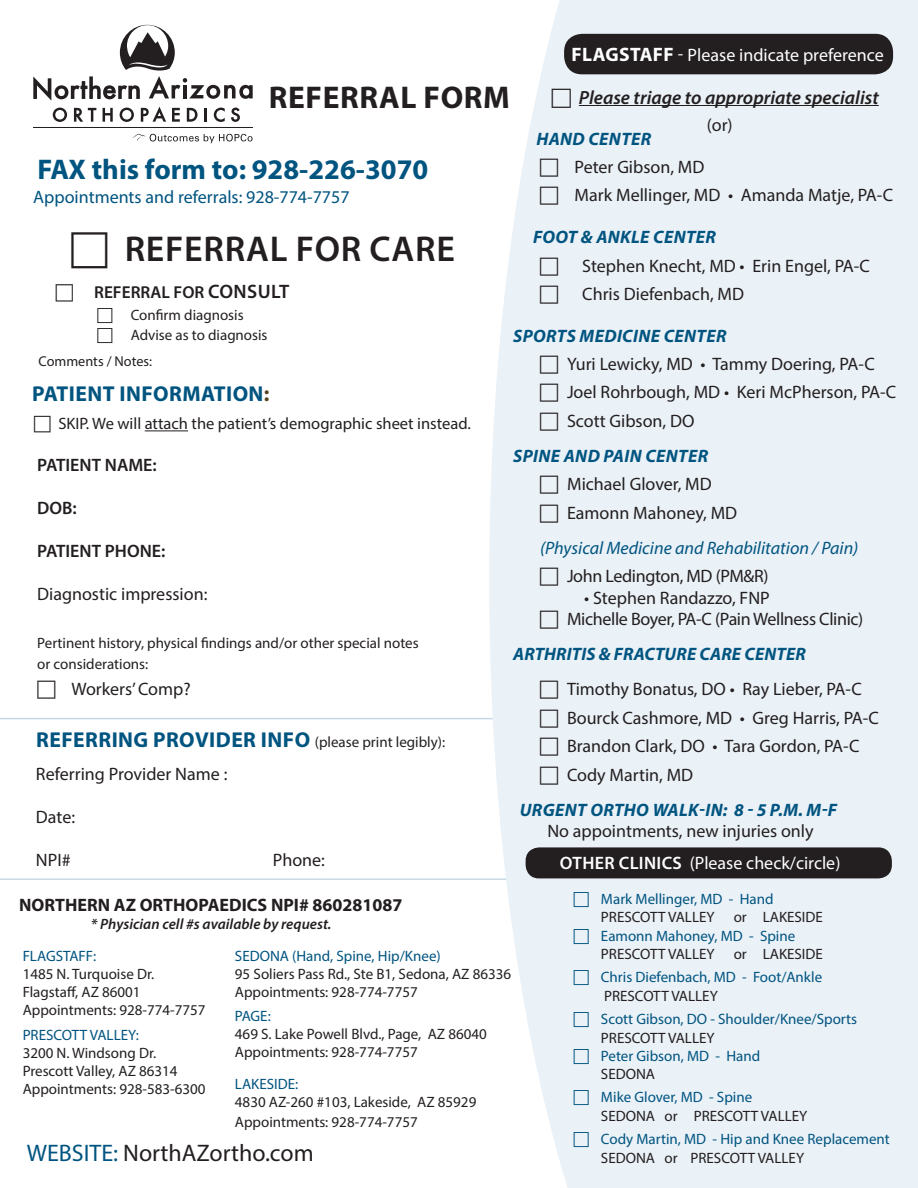
<style>
.page{position:relative;width:918px;height:1188px;background:#fff}
.page>*{position:absolute;margin:0;border:0;box-sizing:border-box;transform-origin:0 0}
.t1{font:600 36px "Myriad Pro";letter-spacing:.02em;color:#231f20}
.t2{font:700 31.5px "Myriad Pro";letter-spacing:.02em;color:#231f20}
.t3{font:700 28.5px "Myriad Pro";color:#005480}
.t4{font:24px "Myriad Pro";color:#231f20}
.t5{font:700 21.6px "Myriad Pro";letter-spacing:.02em;color:#005480}
.t6{font:italic 600 19.2px "Myriad Pro";color:#231f20}
.t7{font:18px/21.6px "Myriad Pro";color:#231f20;text-align:center}
.t8{font:italic 700 18px "Myriad Pro";letter-spacing:.02em;color:#005480}
.t9{font:18px "Myriad Pro";color:#fff}
.t10{font:18px "Myriad Pro";letter-spacing:-.02em;color:#231f20}
.t11{font:italic 18px "Myriad Pro";color:#005480}
.t12{font:18px "Myriad Pro";color:#005480}
.t13{font:700 18px "Myriad Pro";color:#231f20}
.t14{font:600 18px "Myriad Pro";color:#231f20}
.t15{font:600 17.25px "Myriad Pro";color:#231f20}
.t16{font:16.5px "Myriad Pro";color:#231f20}
.t17{font:15px/18px "Myriad Pro";color:#231f20}
.t18{font:15px/18px "Myriad Pro";color:#005480}
.t19{font:italic 600 15px "Myriad Pro";color:#231f20}
.t20{font:14.25px "Myriad Pro";color:#231f20}
.s1{font-weight:700;font-size:19.5px}
.s2{font-weight:700;font-style:italic;color:#005480}
.s3{font-size:19.5px}
.s4{color:#564218}
.s5{font-weight:400;font-size:15px;color:#231f20}
.s6{font-weight:600}
.s7{color:#005480}
.s8{color:#231f20}
</style>
<div class="page">
<svg style="left:0;top:718px;width:489px;height:162px"></svg>
<div style="left:489px;top:0;width:429px;height:1188px;background:#eaf1f7"></div>
<svg style="left:53px;top:108px;width:14px;height:14px"></svg>
<svg style="left:74px;top:108px;width:22px;height:14px"></svg>
<svg style="left:103px;top:108px;width:10px;height:14px"></svg>
<svg style="left:120px;top:108px;width:14px;height:14px"></svg>
<svg style="left:141px;top:107px;width:25px;height:15px"></svg>
<svg style="left:172px;top:108px;width:8px;height:14px"></svg>
<svg style="left:187px;top:108px;width:11px;height:14px"></svg>
<hr style="left:204px;top:108px;width:3px;height:14px;background:#231f20">
<svg style="left:214px;top:108px;width:11px;height:14px"></svg>
<svg style="left:231px;top:108px;width:9px;height:14px"></svg>
<svg style="left:33px;top:25px;width:220px;height:76px"></svg>
<hr style="left:33px;top:127px;width:220px;height:1px;background:#231f20">
<svg style="left:132px;top:134px;width:121px;height:9px"></svg>
<hr style="left:145px;top:430px;width:43px;height:1px;background:#231f20">
<div style="left:526px;top:847px;width:366px;height:31px;background:#231f20;border-radius:14px"></div>
<hr style="left:579px;top:105px;width:300px;height:1px;background:#231f20">
<div style="left:564px;top:34px;width:329px;height:40px;background:#231f20;border-radius:18px"></div>
<svg style="left:574px;top:892px;width:15px;height:15px"></svg>
<svg style="left:574px;top:929px;width:15px;height:15px"></svg>
<svg style="left:574px;top:970px;width:15px;height:15px"></svg>
<svg style="left:574px;top:1012px;width:15px;height:15px"></svg>
<svg style="left:574px;top:1049px;width:15px;height:15px"></svg>
<svg style="left:574px;top:1090px;width:15px;height:15px"></svg>
<svg style="left:574px;top:1132px;width:15px;height:15px"></svg>
<svg style="left:552px;top:88px;width:19px;height:19px"></svg>
<svg style="left:540px;top:158px;width:18px;height:19px"></svg>
<svg style="left:540px;top:187px;width:18px;height:18px"></svg>
<svg style="left:540px;top:257px;width:18px;height:18px"></svg>
<svg style="left:540px;top:285px;width:18px;height:18px"></svg>
<svg style="left:540px;top:355px;width:18px;height:19px"></svg>
<svg style="left:540px;top:384px;width:18px;height:18px"></svg>
<svg style="left:540px;top:412px;width:18px;height:18px"></svg>
<svg style="left:540px;top:476px;width:18px;height:18px"></svg>
<svg style="left:540px;top:504px;width:18px;height:18px"></svg>
<svg style="left:540px;top:567px;width:18px;height:19px"></svg>
<svg style="left:540px;top:611px;width:18px;height:18px"></svg>
<svg style="left:540px;top:681px;width:18px;height:18px"></svg>
<svg style="left:540px;top:709px;width:18px;height:18px"></svg>
<svg style="left:540px;top:738px;width:18px;height:18px"></svg>
<svg style="left:540px;top:766px;width:18px;height:18px"></svg>
<p class="t9" style="left:572px;top:43px;width:314px"><span class="s1">FLAGSTAFF</span> - Please indicate preference</p>
<p class="t2" style="left:269px;top:77px;width:243px">REFERRAL FORM</p>
<p class="t6" style="left:579px;top:85px;width:301px">Please triage to appropriate specialist</p>
<p class="t7" style="left:707px;top:114px;width:27px">(or)</p>
<p class="t8" style="left:536px;top:127px;width:116px">HAND CENTER</p>
<p class="t7" style="left:575px;top:156px;width:131px">Peter Gibson, MD</p>
<p class="t7" style="left:575px;top:184px;width:320px">Mark Mellinger, MD • Amanda Matje, PA-C</p>
<p class="t8" style="left:533px;top:225px;width:185px">FOOT &amp; ANKLE CENTER</p>
<p class="t7" style="left:582px;top:254px;width:289px">Stephen Knecht, MD • Erin Engel, PA-C</p>
<p class="t7" style="left:582px;top:283px;width:163px">Chris Diefenbach, MD</p>
<p class="t8" style="left:513px;top:324px;width:215px">SPORTS MEDICINE CENTER</p>
<p class="t7" style="left:567px;top:353px;width:309px">Yuri Lewicky, MD • Tammy Doering, PA-C</p>
<p class="t7" style="left:567px;top:381px;width:331px">Joel Rohrbough, MD • Keri McPherson, PA-C</p>
<p class="t7" style="left:567px;top:410px;width:129px">Scott Gibson, DO</p>
<p class="t8" style="left:513px;top:444px;width:197px">SPINE AND PAIN CENTER</p>
<p class="t7" style="left:567px;top:473px;width:146px">Michael Glover, MD</p>
<p class="t7" style="left:567px;top:501px;width:172px">Eamonn Mahoney, MD</p>
<p class="t11" style="left:540px;top:537px;width:320px">(Physical Medicine and Rehabilitation / Pain)</p>
<p class="t10" style="left:567px;top:565px;width:203px">John Ledington, MD (PM&amp;R)</p>
<p class="t7" style="left:584px;top:587px;width:187px">• Stephen Randazzo, FNP</p>
<p class="t10" style="left:567px;top:608px;width:298px">Michelle Boyer, PA-C (Pain Wellness Clinic)</p>
<p class="t8" style="left:513px;top:643px;width:294px">ARTHRITIS &amp; FRACTURE CARE CENTER</p>
<p class="t7" style="left:567px;top:678px;width:296px">Timothy Bonatus, DO • Ray Lieber, PA-C</p>
<p class="t7" style="left:567px;top:707px;width:313px">Bourck Cashmore, MD • Greg Harris, PA-C</p>
<p class="t7" style="left:567px;top:735px;width:294px">Brandon Clark, DO • Tara Gordon, PA-C</p>
<p class="t7" style="left:567px;top:763px;width:128px">Cody Martin, MD</p>
<p class="t7" style="left:520px;top:798px;width:319px"><span class="s2">URGENT ORTHO WALK-IN: 8 - 5 P.M. M-F<br></span>No appointments, new injuries only</p>
<p class="t3" style="left:37px;top:151px;width:392px">FAX this form to: 928-226-3070</p>
<p class="t12" style="left:33px;top:186px;width:318px">Appointments and referrals: 928-774-7757</p>
<p class="t1" style="left:125px;top:226px;width:332px">REFERRAL FOR CARE</p>
<p class="t15" style="left:94px;top:281px;width:197px">REFERRAL FOR <span class="s3">CONSULT</span></p>
<p class="t17" style="left:131px;top:306px;width:115px">Confirm diagnosis</p>
<p class="t17" style="left:131px;top:326px;width:138px">Advise as to diagnosis</p>
<p class="t20" style="left:39px;top:353px;width:115px">Comments / Notes:</p>
<p class="t5" style="left:32px;top:380px;width:239px">PATIENT INFORMATION<span class="s4">:</span></p>
<p class="t16" style="left:58px;top:414px;width:414px">SKIP. We will attach the patient’s demographic sheet instead.</p>
<p class="t14" style="left:37px;top:454px;width:121px">PATIENT NAME:</p>
<p class="t14" style="left:37px;top:497px;width:41px">DOB:</p>
<p class="t14" style="left:37px;top:540px;width:130px">PATIENT PHONE:</p>
<p class="t7" style="left:37px;top:583px;width:172px">Diagnostic impression:</p>
<p class="t17" style="left:37px;top:632px;width:383px;line-height:20.7px">Pertinent history, physical findings and/or other special notes or considerations:</p>
<p class="t7" style="left:71px;top:678px;width:121px">Workers’ Comp?</p>
<p class="t5" style="left:36px;top:725px;width:411px">REFERRING PROVIDER INFO <span class="s5">(please print legibly):</span></p>
<p class="t7" style="left:36px;top:763px;width:193px">Referring Provider Name :</p>
<p class="t7" style="left:36px;top:806px;width:41px">Date:</p>
<p class="t7" style="left:36px;top:849px;width:36px">NPI#</p>
<p class="t7" style="left:273px;top:849px;width:54px">Phone:</p>
<p class="t9" style="left:560px;top:852px;width:282px"><span class="s6">OTHER CLINICS</span> (Please check/circle)</p>
<p class="t13" style="left:19px;top:893px;width:385px">NORTHERN AZ ORTHOPAEDICS NPI# 860281087</p>
<p class="t19" style="left:91px;top:915px;width:242px">* Physician cell #s available by request.</p>
<p class="t17" style="left:23px;top:946px;width:133px"><span class="s7">FLAGSTAFF:<br></span>1485 N. Turquoise Dr.</p>
<p class="t17" style="left:23px;top:982px;width:120px">Flagstaff, AZ 86001</p>
<p class="t17" style="left:23px;top:1000px;width:184px">Appointments: 928-774-7757</p>
<p class="t17" style="left:23px;top:1026px;width:135px"><span class="s7">PRESCOTT VALLEY:<br></span>3200 N. Windsong Dr.</p>
<p class="t17" style="left:23px;top:1062px;width:156px">Prescott Valley, AZ 86314</p>
<p class="t17" style="left:23px;top:1080px;width:184px">Appointments: 928-583-6300</p>
<p class="t17" style="left:235px;top:946px;width:278px"><span class="s7">SEDONA (Hand, Spine, Hip/Knee)<br></span>95 Soliers Pass Rd., Ste B1, Sedona, AZ 86336</p>
<p class="t17" style="left:235px;top:982px;width:184px">Appointments: 928-774-7757</p>
<p class="t17" style="left:235px;top:1007px;width:253px"><span class="s7">PAGE:<br></span>469 S. Lake Powell Blvd., Page, AZ 86040</p>
<p class="t17" style="left:235px;top:1043px;width:184px">Appointments: 928-774-7757</p>
<p class="t17" style="left:235px;top:1075px;width:243px"><span class="s7">LAKESIDE:<br></span>4830 AZ-260 #103, Lakeside, AZ 85929</p>
<p class="t17" style="left:235px;top:1112px;width:184px">Appointments: 928-774-7757</p>
<p class="t4" style="left:27px;top:1138px;width:289px"><span class="s7">WEBSITE:</span> NorthAZortho.com</p>
<p class="t18" style="left:601px;top:890px;width:174px">Mark Mellinger, MD - Hand<br><span class="s8">PRESCOTT VALLEY</span></p>
<p class="t17" style="left:734px;top:908px;width:91px">or LAKESIDE</p>
<p class="t18" style="left:601px;top:927px;width:196px">Eamonn Mahoney, MD - Spine<br><span class="s8">PRESCOTT VALLEY</span></p>
<p class="t17" style="left:734px;top:945px;width:91px">or LAKESIDE</p>
<p class="t18" style="left:601px;top:967px;width:223px;line-height:19.5px">Chris Diefenbach, MD - Foot/Ankle<br><span class="s8">PRESCOTT VALLEY</span></p>
<p class="t18" style="left:601px;top:1009px;width:258px;line-height:19.5px">Scott Gibson, DO - Shoulder/Knee/Sports<br><span class="s8">PRESCOTT VALLEY</span></p>
<p class="t18" style="left:601px;top:1047px;width:161px">Peter Gibson, MD - Hand<br><span class="s8">SEDONA</span></p>
<p class="t17" style="left:601px;top:1087px;width:208px;line-height:19.5px"><span class="s7">Mike Glover, MD - Spine<br></span>SEDONA or PRESCOTT VALLEY</p>
<p class="t18" style="left:601px;top:1129px;width:290px;line-height:19.5px">Cody Martin, MD - Hip and Knee Replacement<br><span class="s8">SEDONA or PRESCOTT VALLEY</span></p>
</div>
